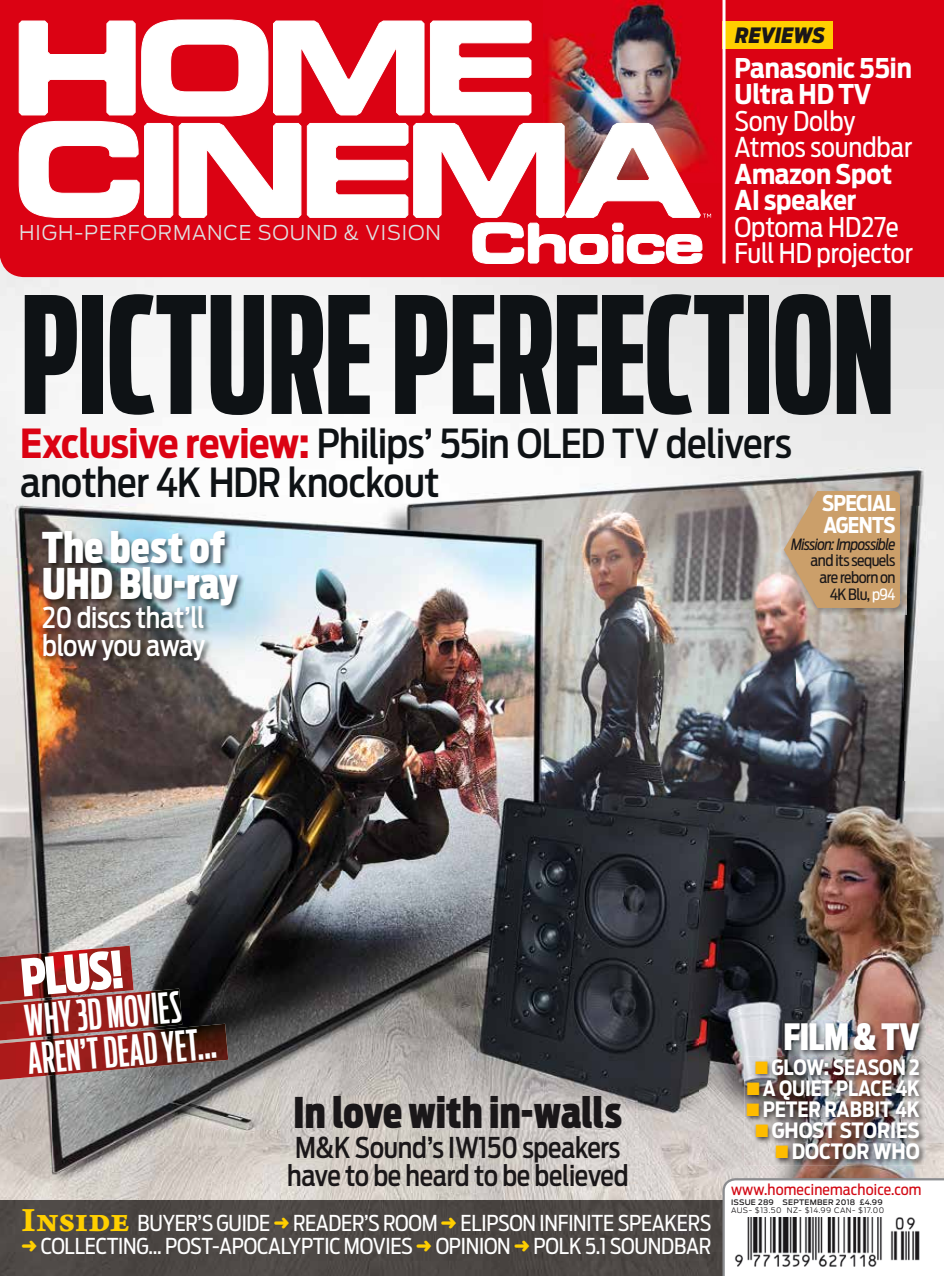
<style>
.page{position:relative;width:944px;height:1276px;background:#fff}
.page>*{position:absolute;margin:0;border:0;box-sizing:border-box;transform-origin:0 0}
.t1{font:700 160.5px "Antenna Comp";letter-spacing:-.005em;color:#0e1215;scale:1.04 1}
.t2{font:900 51px "Antenna Extra Cond";color:#fff;scale:.94 1}
.t3{font:500 42px/39px "Antenna Comp";color:#fff;scale:1.04 1}
.t4{font:900 42px/36px "Antenna Extra Cond";color:#fff}
.t5{font:900 42px "Antenna Extra Cond";color:#1a1719}
.t6{font:500 39.75px/39px "Antenna Cond";letter-spacing:-.015em;color:#0e1215}
.t7{font:900 36px "Antenna Extra Cond";letter-spacing:-.015em;color:#fff}
.t8{font:500 28.5px/28.5px "Antenna Cond";letter-spacing:-.01em;color:#1a1719;scale:.96 1}
.t9{font:500 28.5px/28.5px "Antenna Cond";letter-spacing:-.01em;color:#fff;scale:.96 1}
.t10{font:27px/25.8px "Antenna Cond";letter-spacing:-.005em;color:#fff}
.t11{font:700 27px/25.8px "Antenna Cond";letter-spacing:-.005em;color:#fff}
.t12{font:21.75px/23.2px "Antenna Cond";letter-spacing:-.01em;color:#fff}
.t13{font:700 21.6px/21.6px "Antenna Cond";letter-spacing:-.04em;color:#fff;scale:.96 1}
.t14{font:700 21px "Antenna Cond";letter-spacing:-.005em;color:#fff}
.t15{font:700 21px "Antenna Cond";letter-spacing:-.005em;color:#fff;scale:.94 1}
.t16{font:700 21px "Antenna Cond";letter-spacing:-.005em;color:#fff;scale:.96 1}
.t17{font:700 21px "Antenna Cond";letter-spacing:-.005em;color:#fff;scale:.95 1}
.t18{font:italic 900 21px "Antenna Cond";color:#1a1719}
.t19{font:300 20.25px "Antenna";letter-spacing:.045em;color:#e0e1e2}
.t20{font:15.45px/16.6px "Antenna Cond";letter-spacing:-.035em;color:#1a1719;text-align:right}
.t21{font:italic 15.45px "Antenna Cond";letter-spacing:-.04em;color:#1a1719}
.t22{font:15px "Antenna Cond";letter-spacing:.01em;color:#d30914;scale:1.04 1}
.t23{font:300 7.5px "Antenna";letter-spacing:.06em;color:#1a1719}
.t24{font:500 7.5px "Antenna";letter-spacing:.03em;color:#1a1719}
.s1{font-weight:700;color:#db0213}
.s2{color:#fff}
.s3{font-family:"Arno Pro Bold Caption";font-size:36px;color:#ffcf00}
.s4{color:#ffcf00}
.s5{color:#febc00}
</style>
<div class="page">
<img style="left:0;top:277px;width:424px;height:281px">
<img style="left:424px;top:277px;width:372px;height:281px">
<img style="left:796px;top:277px;width:148px;height:229px">
<img style="left:903px;top:506px;width:41px;height:275px">
<img style="left:0;top:558px;width:52px;height:642px">
<img style="left:212px;top:558px;width:425px;height:642px">
<img style="left:637px;top:558px;width:159px;height:261px">
<img style="left:796px;top:615px;width:107px;height:166px">
<img style="left:52px;top:667px;width:160px;height:533px">
<img style="left:637px;top:819px;width:62px;height:381px">
<img style="left:699px;top:797px;width:9px;height:403px">
<img style="left:708px;top:781px;width:236px;height:419px">
<div style="left:0;top:0;width:944px;height:277px;background:#db0213"></div>
<div style="left:0;top:1200px;width:722px;height:76px;background:#4d4845"></div>
<img style="left:0;top:945px;width:134px;height:43px">
<img style="left:0;top:988px;width:182px;height:35px">
<img style="left:0;top:1023px;width:228px;height:56px">
<img style="left:544px;top:0;width:178px;height:183px">
<svg style="left:18px;top:19px;width:693px;height:245px"></svg>
<svg style="left:722px;top:1178px;width:222px;height:98px"></svg>
<img style="left:733px;top:1217px;width:194px;height:50px">
<div style="left:722px;top:21px;width:111px;height:28px;background:#ffcf00"></div>
<hr style="left:722px;top:0;width:3px;height:263px;background:#fff">
<img style="left:40px;top:529px;width:205px;height:138px">
<img style="left:744px;top:1056px;width:182px;height:109px">
<img style="left:782px;top:1020px;width:144px;height:36px">
<img style="left:782px;top:1056px;width:144px;height:1px">
<img style="left:781px;top:488px;width:126px;height:127px">
<svg style="left:784px;top:491px;width:116px;height:117px;background:#caa172"></svg>
<p class="t19" style="left:19px;top:221px;width:423px">HIGH-PERFORMANCE SOUND &amp; VISION</p>
<p class="t18" style="left:735px;top:23px;width:91px">REVIEWS</p>
<p class="t11" style="left:734px;top:55px;width:179px">Panasonic 55in<br>Ultra HD TV</p>
<p class="t10" style="left:734px;top:109px;width:179px">Sony Dolby<br>Atmos soundbar</p>
<p class="t11" style="left:734px;top:161px;width:159px">Amazon Spot<br>AI speaker</p>
<p class="t10" style="left:734px;top:214px;width:180px">Optoma HD27e<br>Full HD projector</p>
<h1 class="t1" style="left:20px;top:260px;width:843px">PICTURE PERFECTION</h1>
<h3 class="t6" style="left:20px;top:424px;width:773px"><span class="s1">Exclusive review:</span> Philips’ 55in OLED TV delivers another 4K HDR knockout</h3>
<p class="t13" style="left:822px;top:493px;width:78px">SPECIAL<br>AGENTS</p>
<p class="t21" style="left:791px;top:535px;width:106px">Mission: Impossible</p>
<p class="t20" style="left:811px;top:552px;width:86px">and its sequels are reborn on<br>4K Blu, <span class="s2">p94</span></p>
<h3 class="t4" style="left:42px;top:530px;width:197px">The best of<br>UHD Blu-ray</h3>
<h3 class="t9" style="left:42px;top:603px;width:171px">20 discs that’ll blow you away</h3>
<h2 class="t2" style="left:18px;top:948px;width:112px;rotate:-5deg">PLUS!</h2>
<h3 class="t3" style="left:23px;top:1001px;width:183px;rotate:-5deg">WHY 3D MOVIES<br>AREN’T DEAD YET...</h3>
<h3 class="t5" style="left:293px;top:1087px;width:331px">In love with in-walls</h3>
<h3 class="t8" style="left:287px;top:1133px;width:357px">M&amp;K Sound’s IW150 speakers have to be heard to be believed</h3>
<p class="t12" style="left:21px;top:1211px;width:691px"><span class="s3">Inside</span> BUYER’S GUIDE <span class="s4">➜</span> READER’S ROOM <span class="s4">➜</span> ELIPSON INFINITE SPEAKERS <span class="s4">➜</span> COLLECTING... POST-APOCALYPTIC MOVIES <span class="s4">➜</span> OPINION <span class="s4">➜</span> POLK 5.1 SOUNDBAR</p>
<h3 class="t7" style="left:783px;top:1015px;width:138px">FILM &amp; TV</h3>
<p class="t17" style="left:755px;top:1055px;width:175px"><span class="s5">■</span> GLOW: SEASON 2</p>
<p class="t15" style="left:747px;top:1076px;width:186px"><span class="s5">■</span> A QUIET PLACE 4K</p>
<p class="t16" style="left:746px;top:1097px;width:182px"><span class="s5">■</span> PETER RABBIT 4K</p>
<p class="t14" style="left:756px;top:1118px;width:166px"><span class="s5">■</span> GHOST STORIES</p>
<p class="t14" style="left:775px;top:1139px;width:146px"><span class="s5">■</span> DOCTOR WHO</p>
<p class="t22" style="left:731px;top:1181px;width:185px">www.homecinemachoice.com</p>
<p class="t24" style="left:731px;top:1198px;width:153px">ISSUE 289 SEPTEMBER 2018 £4.99</p>
<p class="t23" style="left:731px;top:1206px;width:155px">AUS- $13.50 NZ- $14.99 CAN- $17.00</p>
</div>
